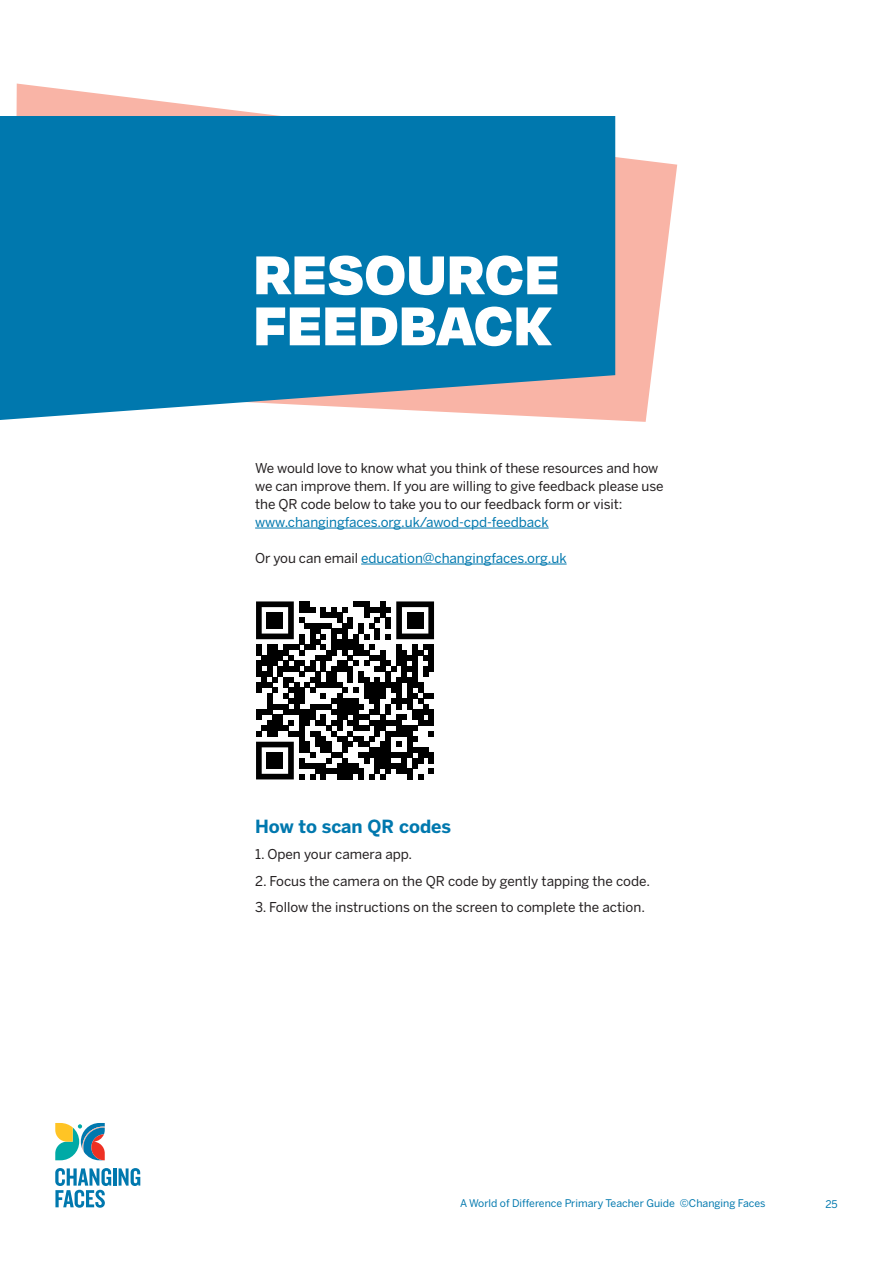
<style>
.page{position:relative;width:893px;height:1263px;background:#fff}
.page>*{position:absolute;margin:0;border:0;box-sizing:border-box;transform-origin:0 0}
.t1{font:900 63px/51px "Degular";letter-spacing:.01em;color:#fff}
.t2{font:700 18px "Benton Sans";letter-spacing:-.005em;color:#0078ae}
.t3{font:13.5px/18px "Benton Sans";letter-spacing:-.005em;color:#231f20}
.t4{font:13.5px "Benton Sans";letter-spacing:-.005em;color:#0078ae}
.t5{font:10.5px "Benton Sans";color:#0078ae}
.s1{color:#231f20}
</style>
<div class="page">
<hr style="left:113px;top:1168px;width:3px;height:17px;background:#0078ae">
<svg style="left:119px;top:1168px;width:21px;height:18px"></svg>
<svg style="left:55px;top:1168px;width:56px;height:40px"></svg>
<svg style="left:55px;top:1123px;width:50px;height:38px"></svg>
<svg style="left:16px;top:84px;width:661px;height:338px"></svg>
<svg style="left:0;top:116px;width:615px;height:304px;background:#127eb0"></svg>
<hr style="left:255px;top:528px;width:294px;height:1px;background:#0078ae">
<hr style="left:361px;top:564px;width:206px;height:1px;background:#0078ae">
<svg style="left:256px;top:601px;width:178px;height:178px"></svg>
<div style="left:267px;top:612px;width:16px;height:16px;background:#000"></div>
<div style="left:407px;top:612px;width:16px;height:16px;background:#000"></div>
<div style="left:267px;top:752px;width:16px;height:17px;background:#000"></div>
<h1 class="t1" style="left:254px;top:245px;width:307px">RESOURCE<br>FEEDBACK</h1>
<p class="t3" style="left:255px;top:459px;width:410px">We would love to know what you think of these resources and how we can improve them. If you are willing to give feedback please use the QR code below to take you to our feedback form or visit:</p>
<p class="t4" style="left:255px;top:514px;width:295px">www.changingfaces.org.uk/awod-cpd-feedback</p>
<p class="t4" style="left:255px;top:550px;width:313px"><span class="s1">Or you can email</span> education@changingfaces.org.uk</p>
<h2 class="t2" style="left:255px;top:815px;width:197px">How to scan QR codes</h2>
<p class="t3" style="left:255px;top:845px;width:159px">1. Open your camera app.</p>
<p class="t3" style="left:255px;top:872px;width:396px">2. Focus the camera on the QR code by gently tapping the code.</p>
<p class="t3" style="left:255px;top:898px;width:391px">3. Follow the instructions on the screen to complete the action.</p>
<p class="t5" style="left:460px;top:1197px;width:307px">A World of Difference Primary Teacher Guide ©Changing Faces</p>
<p class="t5" style="left:825px;top:1198px;width:14px">25</p>
</div>
